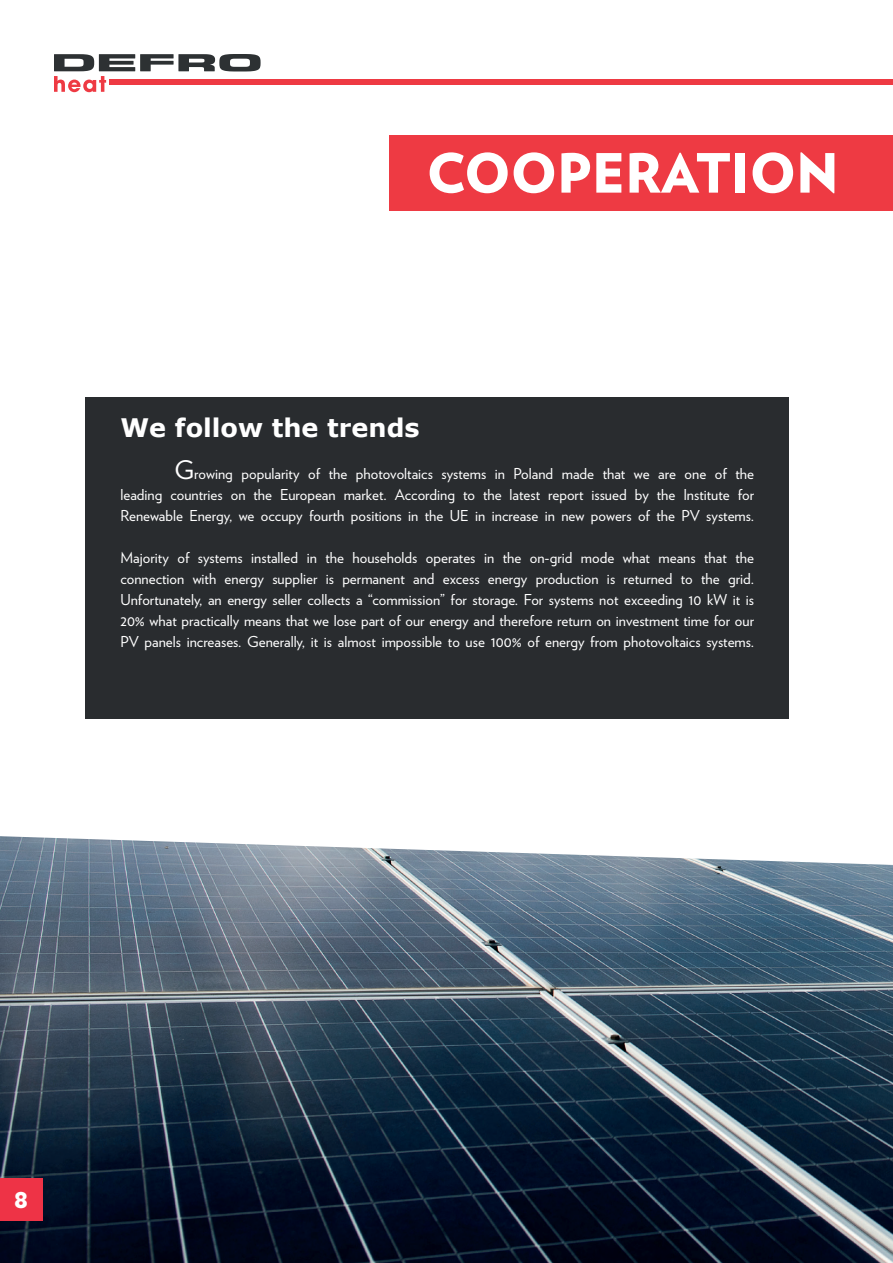
<style>
.page{position:relative;width:893px;height:1263px;background:#fff}
.page>*{position:absolute;margin:0;border:0;box-sizing:border-box;transform-origin:0 0}
.t1{font:900 54px "Verlag";color:#fff}
.t2{font:900 27px "Verlag";color:#fff}
.t3{font:700 25.5px "Verdana";color:#fff}
.t4{font:15px/21px "Verlag";color:#fff;text-align:justify}
.s1{font-size:25.5px}
</style>
<div class="page">
<img style="left:0;top:836px;width:893px;height:427px">
<div style="left:110px;top:79px;width:783px;height:6px;background:#ee3a43"></div>
<svg style="left:54px;top:54px;width:207px;height:38px"></svg>
<div style="left:390px;top:135px;width:503px;height:75px;background:#ee3a43"></div>
<div style="left:85px;top:398px;width:703px;height:321px;background:#292c2f"></div>
<div style="left:0;top:1178px;width:42px;height:42px;background:#ee3346"></div>
<p class="t1" style="left:427px;top:129px;width:414px">COOPERATION</p>
<p class="t3" style="left:120px;top:409px;width:301px">We follow the trends</p>
<p class="t4" style="left:120px;top:462px;width:635px;text-indent:54px"><span class="s1">G</span>rowing popularity of the photovoltaics systems in Poland made that we are one of the leading countries on the European market. According to the latest report issued by the Institute for Renewable Energy, we occupy fourth positions in the UE in increase in new powers of the PV systems.</p>
<p class="t4" style="left:120px;top:546px;width:635px">Majority of systems installed in the households operates in the on-grid mode what means that the connection with energy supplier is permanent and excess energy production is returned to the grid.<br>Unfortunately, an energy seller collects a “commission” for storage. For systems not exceeding 10 kW it is 20% what practically means that we lose part of our energy and therefore return on investment time for our PV panels increases. Generally, it is almost impossible to use 100% of energy from photovoltaics systems.</p>
<p class="t2" style="left:14px;top:1176px;width:16px">8</p>
</div>
